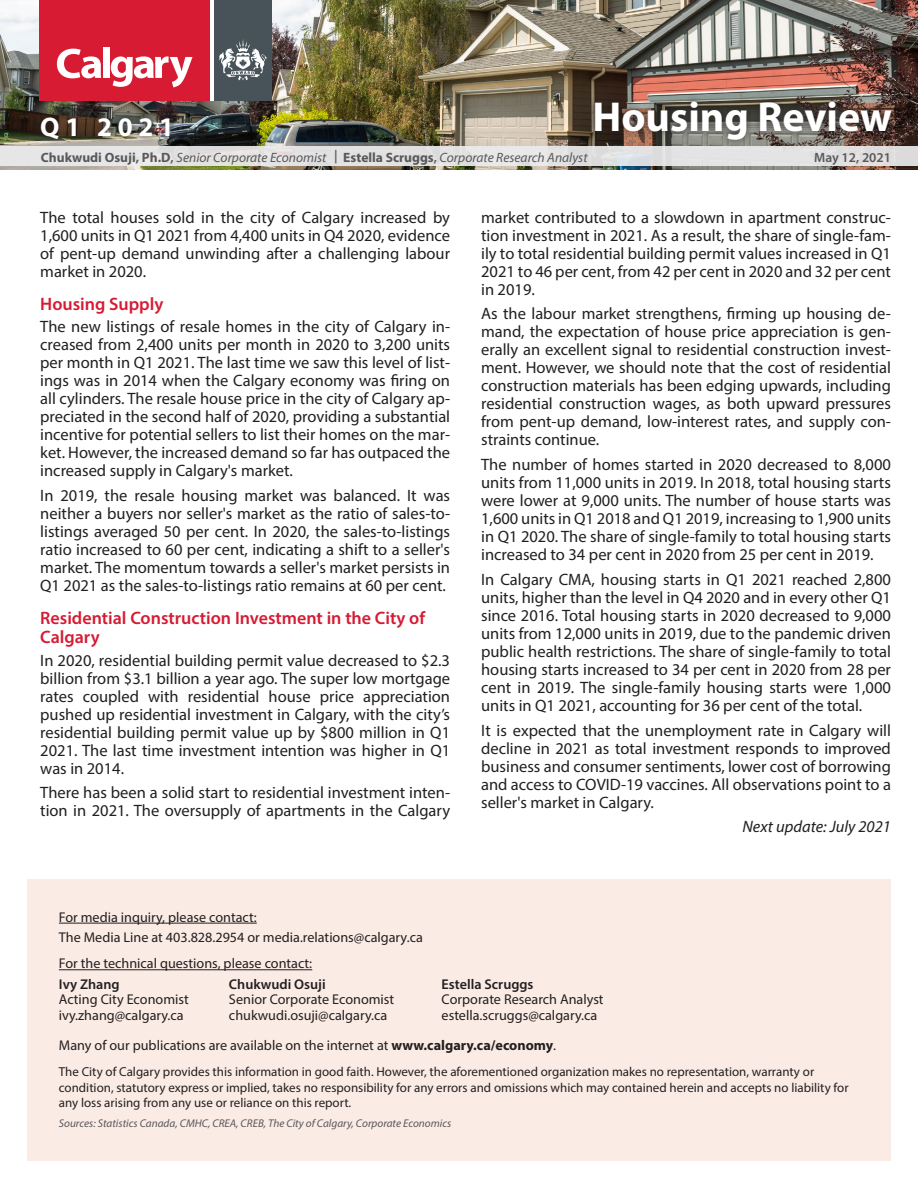
<style>
.page{position:relative;width:918px;height:1188px;background:#fff}
.page>*{position:absolute;margin:0;border:0;box-sizing:border-box;transform-origin:0 0}
.t1{font:700 42px "Myriad Pro";color:#fff}
.t2{font:700 27px "Myriad Pro";letter-spacing:.21em;color:#fff}
.Heading{font:600 18px/19.5px "Myriad Pro";color:#d61b33}
._2021_HR_Text{font:16.5px/18px "Myriad Pro";color:#231f20;text-align:justify}
._2021_HR_Text-2{font:italic 16.5px "Myriad Pro";color:#231f20}
.body_text{font:14.1px "Myriad Pro";color:#231f20}
.body_text-2{font:600 14.1px "Myriad Pro";color:#231f20}
.t3{font:italic 13.5px "Myriad Pro";color:#57585a}
.t4{font:600 13.5px "Myriad Pro";color:#57585a}
.body_text-3{font:13.05px/15.3px "Myriad Pro";color:#231f20}
.body_text-4{font:italic 11.25px "Myriad Pro";color:#57585a}
.s1{font-weight:700;font-style:normal}
.s2{font-weight:600;font-style:normal}
.s3{font-weight:700}
</style>
<div class="page">
<img style="left:0;top:0;width:918px;height:169px">
<div style="left:587px;top:93px;width:312px;height:54px;background:#231f20;opacity:.75"></div>
<div style="left:39px;top:0;width:171px;height:100px;background:#d61b33"></div>
<div style="left:214px;top:0;width:58px;height:100px;background:#475359"></div>
<svg style="left:57px;top:49px;width:44px;height:29px"></svg>
<div style="left:103px;top:48px;width:6px;height:30px;background:#fff"></div>
<svg style="left:111px;top:56px;width:82px;height:31px"></svg>
<hr style="left:210px;top:0;width:4px;height:100px;background:#fff">
<svg style="left:219px;top:39px;width:48px;height:41px"></svg>
<div style="left:0;top:146px;width:918px;height:20px;background:#e4e3e3"></div>
<div style="left:33px;top:110px;width:145px;height:37px;background:#231f20;opacity:.75"></div>
<div style="left:27px;top:879px;width:864px;height:282px;background:#fbebe5"></div>
<hr style="left:59px;top:923px;width:198px;height:1px;background:#231f20">
<hr style="left:59px;top:969px;width:253px;height:1px;background:#231f20">
<h2 class="t2" style="left:40px;top:109px;width:136px">Q1 2021</h2>
<h1 class="t1" style="left:593px;top:89px;width:301px">Housing Review</h1>
<p class="t3" style="left:41px;top:149px;width:548px"><span class="s1">Chukwudi Osuji, Ph.D</span><span class="s2">,</span> Senior Corporate Economist <span class="s2">|</span> <span class="s1">Estella Scruggs</span><span class="s2">,</span> Corporate Research Analyst</p>
<p class="t4" style="left:814px;top:149px;width:78px">May 12, 2021</p>
<p class="_2021_HR_Text" style="left:40px;top:208px;width:411px">The total houses sold in the city of Calgary increased by 1,600 units in Q1 2021 from 4,400 units in Q4 2020, evidence of pent-up demand unwinding after a challenging labour market in 2020.</p>
<p class="Heading" style="left:40px;top:293px;width:125px">Housing Supply</p>
<p class="_2021_HR_Text" style="left:40px;top:317px;width:411px">The new listings of resale homes in the city of Calgary in&shy;creased from 2,400 units per month in 2020 to 3,200 units per month in Q1 2021. The last time we saw this level of list&shy;ings was in 2014 when the Calgary economy was firing on all cylinders. The resale house price in the city of Calgary ap&shy;preciated in the second half of 2020, providing a substantial incentive for potential sellers to list their homes on the mar&shy;ket. However, the increased demand so far has outpaced the increased supply in Calgary's market.</p>
<p class="_2021_HR_Text" style="left:40px;top:486px;width:411px">In 2019, the resale housing market was balanced. It was neither a buyers nor seller's market as the ratio of sales-to&shy;listings averaged 50 per cent. In 2020, the sales-to-listings ratio increased to 60 per cent, indicating a shift to a seller's market. The momentum towards a seller's market persists in Q1 2021 as the sales-to-listings ratio remains at 60 per cent.</p>
<p class="Heading" style="left:40px;top:607px;width:386px">Residential Construction Investment in the City of<br>Calgary</p>
<p class="_2021_HR_Text" style="left:40px;top:651px;width:411px">In 2020, residential building permit value decreased to $2.3 billion from $3.1 billion a year ago. The super low mortgage rates coupled with residential house price appreciation pushed up residential investment in Calgary, with the city’s residential building permit value up by $800 million in Q1<br>2021. The last time investment intention was higher in Q1 was in 2014.</p>
<p class="_2021_HR_Text" style="left:40px;top:783px;width:411px">There has been a solid start to residential investment inten&shy;tion in 2021. The oversupply of apartments in the Calgary</p>
<p class="_2021_HR_Text" style="left:481px;top:208px;width:411px">market contributed to a slowdown in apartment construc&shy;tion investment in 2021. As a result, the share of single-fam&shy;ily to total residential building permit values increased in Q1<br>2021 to 46 per cent, from 42 per cent in 2020 and 32 per cent in 2019.</p>
<p class="_2021_HR_Text" style="left:481px;top:305px;width:411px">As the labour market strengthens, firming up housing de&shy;mand, the expectation of house price appreciation is gen&shy;erally an excellent signal to residential construction invest&shy;ment. However, we should note that the cost of residential construction materials has been edging upwards, including residential construction wages, as both upward pressures from pent-up demand, low-interest rates, and supply con&shy;straints continue.</p>
<p class="_2021_HR_Text" style="left:481px;top:455px;width:411px">The number of homes started in 2020 decreased to 8,000 units from 11,000 units in 2019. In 2018, total housing starts were lower at 9,000 units. The number of house starts was 1,600 units in Q1 2018 and Q1 2019, increasing to 1,900 units in Q1 2020. The share of single-family to total housing starts increased to 34 per cent in 2020 from 25 per cent in 2019.</p>
<p class="_2021_HR_Text" style="left:481px;top:570px;width:411px">In Calgary CMA, housing starts in Q1 2021 reached 2,800 units, higher than the level in Q4 2020 and in every other Q1 since 2016. Total housing starts in 2020 decreased to 9,000 units from 12,000 units in 2019, due to the pandemic driven public health restrictions. The share of single-family to total housing starts increased to 34 per cent in 2020 from 28 per cent in 2019. The single-family housing starts were 1,000 units in Q1 2021, accounting for 36 per cent of the total.</p>
<p class="_2021_HR_Text" style="left:481px;top:721px;width:411px">It is expected that the unemployment rate in Calgary will decline in 2021 as total investment responds to improved business and consumer sentiments, lower cost of borrowing and access to COVID-19 vaccines. All observations point to a seller's market in Calgary.</p>
<p class="_2021_HR_Text-2" style="left:743px;top:817px;width:150px">Next update: July 2021</p>
<p class="body_text" style="left:59px;top:908px;width:199px">For media inquiry, please contact:</p>
<p class="body_text" style="left:59px;top:929px;width:365px">The Media Line at 403.828.2954 or media.relations@calgary.ca</p>
<p class="body_text" style="left:59px;top:955px;width:255px">For the technical questions, please contact:</p>
<p class="body_text-2" style="left:59px;top:975px;width:62px">Ivy Zhang</p>
<p class="body_text-2" style="left:229px;top:975px;width:98px">Chukwudi Osuji</p>
<p class="body_text-2" style="left:442px;top:975px;width:93px">Estella Scruggs</p>
<p class="body_text" style="left:59px;top:991px;width:131px">Acting City Economist</p>
<p class="body_text" style="left:229px;top:991px;width:167px">Senior Corporate Economist</p>
<p class="body_text" style="left:442px;top:991px;width:164px">Corporate Research Analyst</p>
<p class="body_text" style="left:59px;top:1006px;width:126px">ivy.zhang@calgary.ca</p>
<p class="body_text" style="left:229px;top:1006px;width:160px">chukwudi.osuji@calgary.ca</p>
<p class="body_text" style="left:442px;top:1006px;width:157px">estella.scruggs@calgary.ca</p>
<p class="body_text" style="left:59px;top:1037px;width:499px">Many of our publications are available on the internet at <span class="s3">www.calgary.ca/economy</span>.</p>
<p class="body_text-3" style="left:59px;top:1064px;width:791px">The City of Calgary provides this information in good faith. However, the aforementioned organization makes no representation, warranty or condition, statutory express or implied, takes no responsibility for any errors and omissions which may contained herein and accepts no liability for any loss arising from any use or reliance on this report.</p>
<p class="body_text-4" style="left:59px;top:1116px;width:394px">Sources: Statistics Canada, CMHC, CREA, CREB, The City of Calgary, Corporate Economics</p>
</div>
